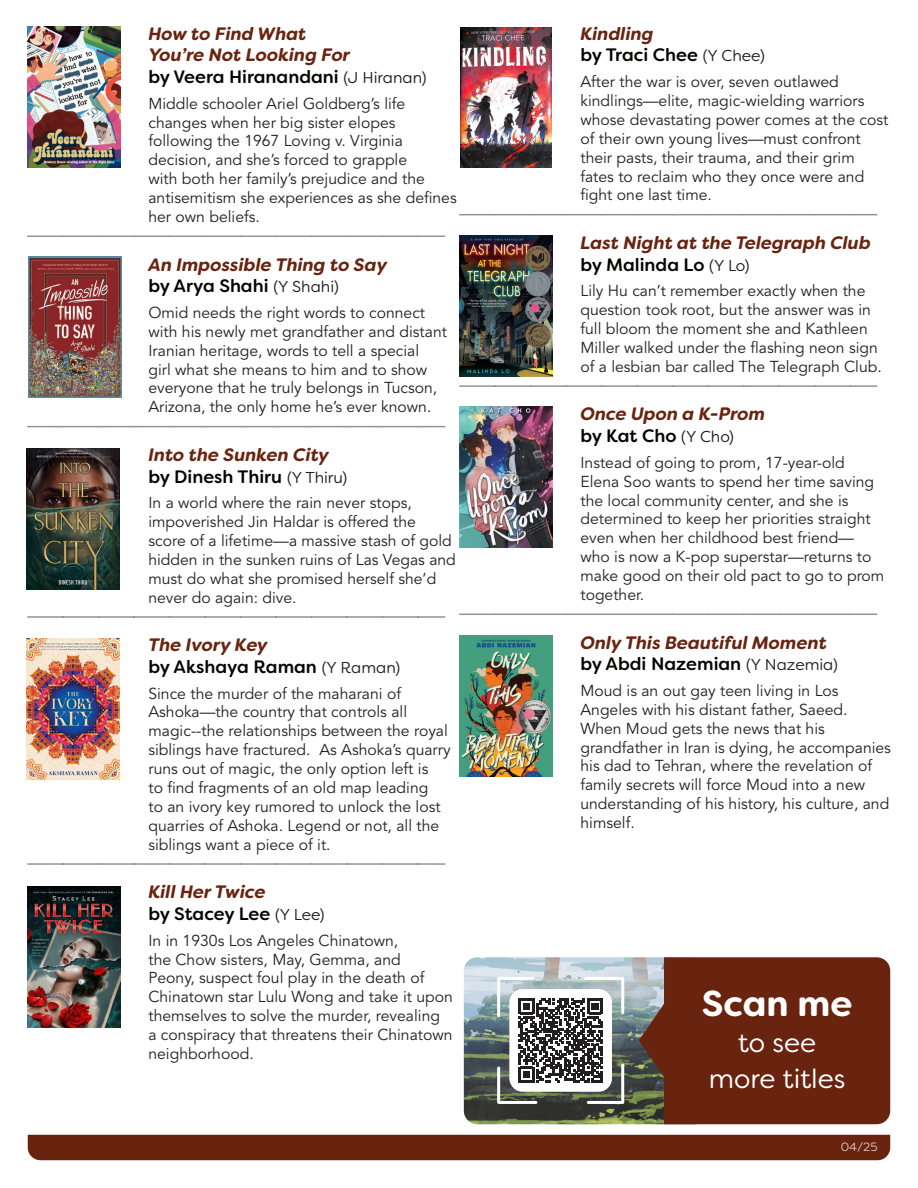
<style>
.page{position:relative;width:918px;height:1188px;background:#fff}
.page>*{position:absolute;margin:0;border:0;box-sizing:border-box;transform-origin:0 0}
.t1{font:700 36px "Filson Soft";color:#fff}
.t2{font:27px/36px "Filson Soft";color:#fff;text-align:center}
.Call_Number{font:500 18px "Filson Soft";color:#040503}
.Title_and_Author{font:italic 700 18px/21.6px "Filson Soft";color:#692410}
.Summary{font:15.75px/18.9px "Avenir LT Std";color:#231f20}
.Summary_-_No_Line_Break{font:15.75px/18.9px "Avenir LT Std";color:#231f20}
.t3{font:12px "Filson Soft";color:#fff}
.s1{font-weight:400;font-size:15.75px;color:#231f20}
</style>
<div class="page">
<img style="left:464px;top:957px;width:175px;height:167px">
<svg style="left:28px;top:236px;width:417px;height:1px"></svg>
<svg style="left:28px;top:426px;width:417px;height:1px"></svg>
<svg style="left:28px;top:616px;width:417px;height:2px"></svg>
<svg style="left:28px;top:863px;width:417px;height:2px"></svg>
<svg style="left:460px;top:214px;width:417px;height:1px"></svg>
<svg style="left:460px;top:385px;width:417px;height:2px"></svg>
<svg style="left:460px;top:614px;width:417px;height:1px"></svg>
<svg style="left:496px;top:975px;width:130px;height:130px"></svg>
<svg style="left:639px;top:957px;width:251px;height:167px;background:#6b2d19"></svg>
<div style="left:28px;top:1135px;width:862px;height:25px;background:#692410"></div>
<img style="left:28px;top:27px;width:93px;height:141px">
<img style="left:26px;top:448px;width:93px;height:141px">
<img style="left:28px;top:257px;width:93px;height:141px">
<img style="left:26px;top:639px;width:93px;height:141px">
<img style="left:28px;top:887px;width:92px;height:141px">
<img style="left:460px;top:27px;width:92px;height:141px">
<img style="left:460px;top:407px;width:93px;height:141px">
<img style="left:460px;top:635px;width:93px;height:141px">
<img style="left:460px;top:236px;width:93px;height:141px">
<p class="Title_and_Author" style="left:148px;top:23px;width:203px">How to Find What<br>You’re Not Looking For</p>
<p class="Call_Number" style="left:148px;top:65px;width:280px">by Veera Hiranandani <span class="s1">(J Hiranan)</span></p>
<p class="Summary" style="left:148px;top:94px;width:310px">Middle schooler Ariel Goldberg’s life changes when her big sister elopes following the 1967 Loving v. Virginia decision, and she’s forced to grapple<br>with both her family’s prejudice and the antisemitism she experiences as she defines her own beliefs.</p>
<p class="Title_and_Author" style="left:148px;top:254px;width:240px">An Impossible Thing to Say</p>
<p class="Call_Number" style="left:148px;top:274px;width:192px">by Arya Shahi <span class="s1">(Y Shahi)</span></p>
<p class="Summary" style="left:148px;top:303px;width:300px">Omid needs the right words to connect with his newly met grandfather and distant Iranian heritage, words to tell a special<br>girl what she means to him and to show everyone that he truly belongs in Tucson, Arizona, the only home he’s ever known.</p>
<p class="Title_and_Author" style="left:148px;top:444px;width:182px">Into the Sunken City</p>
<p class="Call_Number" style="left:148px;top:465px;width:200px">by Dinesh Thiru <span class="s1">(Y Thiru)</span></p>
<p class="Summary" style="left:148px;top:494px;width:309px">In a world where the rain never stops, impoverished Jin Haldar is offered the score of a lifetime—a massive stash of gold hidden in the sunken ruins of Las Vegas and must do what she promised herself she’d never do again: dive.</p>
<p class="Title_and_Author" style="left:148px;top:634px;width:121px">The Ivory Key</p>
<p class="Call_Number" style="left:148px;top:655px;width:253px">by Akshaya Raman <span class="s1">(Y Raman)</span></p>
<p class="Summary" style="left:148px;top:684px;width:304px">Since the murder of the maharani of Ashoka—the country that controls all magic--the relationships between the royal siblings have fractured. As Ashoka’s quarry runs out of magic, the only option left is<br>to find fragments of an old map leading<br>to an ivory key rumored to unlock the lost quarries of Ashoka. Legend or not, all the siblings want a piece of it.</p>
<p class="Title_and_Author" style="left:148px;top:881px;width:119px">Kill Her Twice</p>
<p class="Call_Number" style="left:148px;top:902px;width:178px">by Stacey Lee <span class="s1">(Y Lee)</span></p>
<p class="Summary_-_No_Line_Break" style="left:148px;top:931px;width:306px">In in 1930s Los Angeles Chinatown,<br>the Chow sisters, May, Gemma, and<br>Peony, suspect foul play in the death of Chinatown star Lulu Wong and take it upon themselves to solve the murder, revealing<br>a conspiracy that threatens their Chinatown neighborhood.</p>
<p class="Title_and_Author" style="left:580px;top:23px;width:75px">Kindling</p>
<p class="Call_Number" style="left:580px;top:43px;width:186px">by Traci Chee <span class="s1">(Y Chee)</span></p>
<p class="Summary" style="left:580px;top:73px;width:310px">After the war is over, seven outlawed kindlings—elite, magic-wielding warriors whose devastating power comes at the cost of their own young lives—must confront their pasts, their trauma, and their grim fates to reclaim who they once were and fight one last time.</p>
<p class="Title_and_Author" style="left:580px;top:232px;width:292px">Last Night at the Telegraph Club</p>
<p class="Call_Number" style="left:580px;top:253px;width:171px">by Malinda Lo <span class="s1">(Y Lo)</span></p>
<p class="Summary" style="left:580px;top:282px;width:303px">Lily Hu can’t remember exactly when the question took root, but the answer was in full bloom the moment she and Kathleen Miller walked under the flashing neon sign of a lesbian bar called The Telegraph Club.</p>
<p class="Title_and_Author" style="left:580px;top:403px;width:186px">Once Upon a K-Prom</p>
<p class="Call_Number" style="left:580px;top:424px;width:155px">by Kat Cho <span class="s1">(Y Cho)</span></p>
<p class="Summary" style="left:580px;top:453px;width:305px">Instead of going to prom, 17-year-old Elena Soo wants to spend her time saving the local community center, and she is determined to keep her priorities straight even when her childhood best friend— who is now a K-pop superstar—returns to make good on their old pact to go to prom together.</p>
<p class="Title_and_Author" style="left:580px;top:632px;width:248px">Only This Beautiful Moment</p>
<p class="Call_Number" style="left:580px;top:652px;width:259px">by Abdi Nazemian <span class="s1">(Y Nazemia)</span></p>
<p class="Summary_-_No_Line_Break" style="left:580px;top:681px;width:312px">Moud is an out gay teen living in Los Angeles with his distant father, Saeed.<br>When Moud gets the news that his grandfather in Iran is dying, he accompanies his dad to Tehran, where the revelation of family secrets will force Moud into a new understanding of his history, his culture, and himself.</p>
<p class="t1" style="left:702px;top:980px;width:152px">Scan me</p>
<p class="t2" style="left:709px;top:1024px;width:138px">to see more titles</p>
<p class="t3" style="left:841px;top:1139px;width:39px">04/25</p>
</div>
